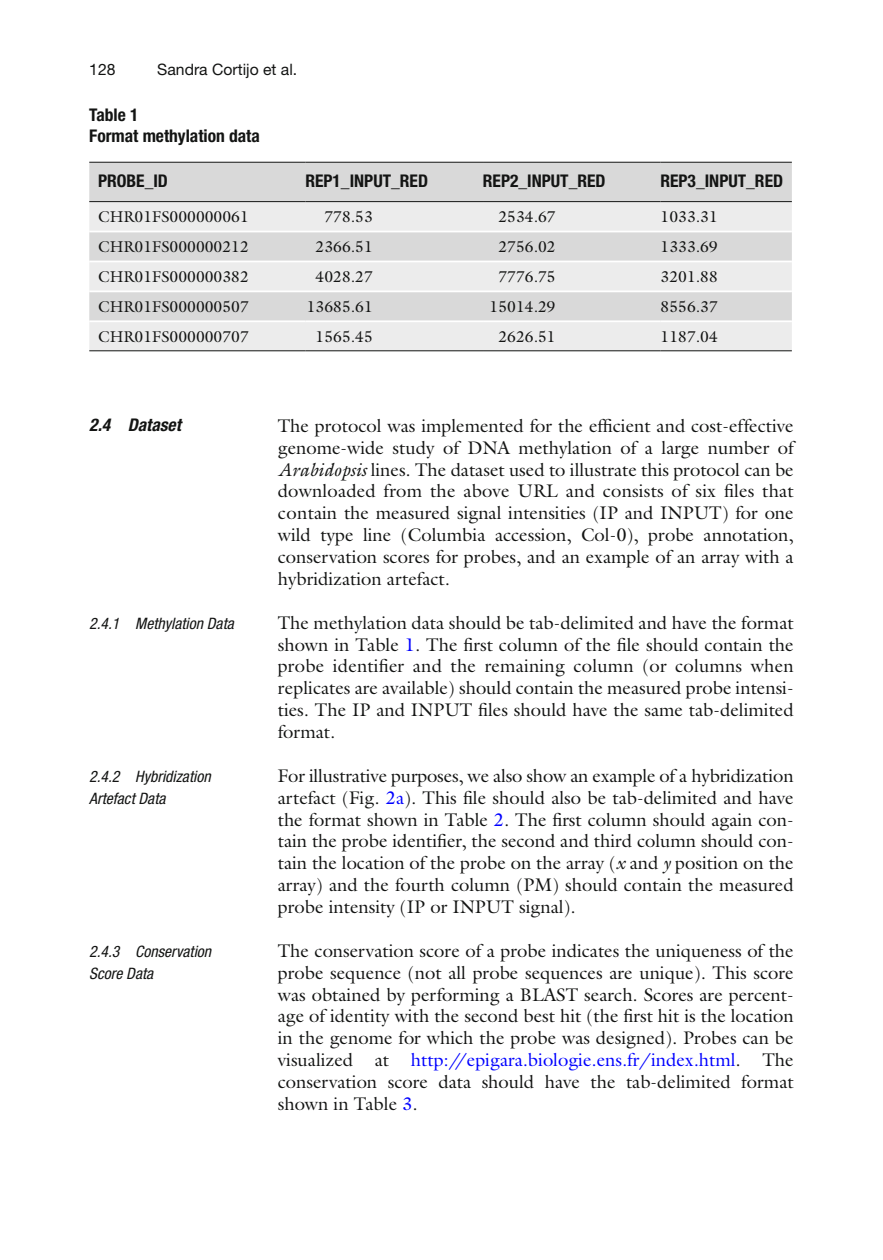
<style>
.page{position:relative;width:883px;height:1260px;background:#fff}
.page>*{position:absolute;margin:0;border:0;box-sizing:border-box;transform-origin:0 0}
.t1{font:18.38px/21.9px "Galliard";color:#131413;text-align:justify}
.t2{font:700 condensed 17.5px/21px "Helvetica Neue";color:#131413}
.t3{font:italic 700 condensed 17.5px "Helvetica Neue";color:#131413}
.t4{font:15.75px "Galliard";color:#131413}
.t5{font:italic condensed 15.75px/21.9px "Helvetica Neue";color:#131413}
.t6{font:15.75px "Helvetica Neue";color:#131413}
.s1{font-style:italic}
.s2{color:#00f}
</style>
<div class="page">
<div style="left:89px;top:163px;width:703px;height:38px;background:#d9d9d9"></div>
<svg style="left:89px;top:202px;width:703px;height:148px;fill:#ececec"></svg>
<hr style="left:89px;top:162px;width:216px;height:1px;background:#131413">
<hr style="left:89px;top:201px;width:216px;height:1px;background:#131413">
<hr style="left:305px;top:162px;width:178px;height:1px;background:#131413">
<hr style="left:305px;top:201px;width:178px;height:1px;background:#131413">
<hr style="left:483px;top:162px;width:178px;height:1px;background:#131413">
<hr style="left:483px;top:201px;width:178px;height:1px;background:#131413">
<hr style="left:661px;top:162px;width:131px;height:1px;background:#131413">
<hr style="left:661px;top:201px;width:131px;height:1px;background:#131413">
<hr style="left:89px;top:231px;width:703px;height:1px;background:#fff">
<hr style="left:89px;top:261px;width:703px;height:1px;background:#fff">
<hr style="left:89px;top:291px;width:703px;height:1px;background:#fff">
<hr style="left:483px;top:320px;width:178px;height:2px;background:#fff">
<hr style="left:483px;top:350px;width:178px;height:1px;background:#131413">
<hr style="left:305px;top:320px;width:178px;height:2px;background:#fff">
<hr style="left:305px;top:350px;width:178px;height:1px;background:#131413">
<hr style="left:661px;top:320px;width:131px;height:2px;background:#fff">
<hr style="left:661px;top:350px;width:131px;height:1px;background:#131413">
<hr style="left:89px;top:320px;width:216px;height:2px;background:#fff">
<hr style="left:89px;top:350px;width:216px;height:1px;background:#131413">
<p class="t6" style="left:89px;top:64px;width:28px">128</p>
<p class="t6" style="left:157px;top:64px;width:142px">Sandra Cortijo et al.</p>
<p class="t2" style="left:89px;top:105px;width:172px">Table 1<br>Format methylation data</p>
<p class="t2" style="left:98px;top:172px;width:71px">PROBE_ID</p>
<p class="t2" style="left:305px;top:172px;width:124px">REP1_INPUT_RED</p>
<p class="t2" style="left:483px;top:172px;width:124px">REP2_INPUT_RED</p>
<p class="t2" style="left:660px;top:172px;width:124px">REP3_INPUT_RED</p>
<p class="t4" style="left:98px;top:211px;width:152px">CHR01FS000000061</p>
<p class="t4" style="left:324px;top:211px;width:50px">778.53</p>
<p class="t4" style="left:498px;top:211px;width:59px">2534.67</p>
<p class="t4" style="left:661px;top:211px;width:59px">1033.31</p>
<p class="t4" style="left:98px;top:240px;width:152px">CHR01FS000000212</p>
<p class="t4" style="left:316px;top:240px;width:59px">2366.51</p>
<p class="t4" style="left:498px;top:240px;width:59px">2756.02</p>
<p class="t4" style="left:661px;top:240px;width:59px">1333.69</p>
<p class="t4" style="left:98px;top:270px;width:152px">CHR01FS000000382</p>
<p class="t4" style="left:316px;top:270px;width:59px">4028.27</p>
<p class="t4" style="left:498px;top:270px;width:59px">7776.75</p>
<p class="t4" style="left:661px;top:270px;width:59px">3201.88</p>
<p class="t4" style="left:98px;top:300px;width:152px">CHR01FS000000507</p>
<p class="t4" style="left:307px;top:300px;width:68px">13685.61</p>
<p class="t4" style="left:490px;top:300px;width:68px">15014.29</p>
<p class="t4" style="left:661px;top:300px;width:59px">8556.37</p>
<p class="t4" style="left:98px;top:330px;width:152px">CHR01FS000000707</p>
<p class="t4" style="left:316px;top:330px;width:59px">1565.45</p>
<p class="t4" style="left:498px;top:330px;width:59px">2626.51</p>
<p class="t4" style="left:661px;top:330px;width:59px">1187.04</p>
<p class="t3" style="left:89px;top:418px;width:93px">2.4 Dataset</p>
<p class="t5" style="left:89px;top:614px;width:146px">2.4.1 Methylation Data</p>
<p class="t5" style="left:89px;top:767px;width:123px">2.4.2 Hybridization<br>Artefact Data</p>
<p class="t5" style="left:89px;top:942px;width:123px">2.4.3 Conservation<br>Score Data</p>
<p class="t1" style="left:278px;top:417px;width:517px">The protocol was implemented for the efficient and cost-effective genome-wide study of DNA methylation of a large number of <span class="s1">Arabidopsis</span> lines. The dataset used to illustrate this protocol can be downloaded from the above URL and consists of six files that contain the measured signal intensities (IP and INPUT) for one wild type line (Columbia accession, Col-0), probe annotation, conservation scores for probes, and an example of an array with a hybridization artefact.</p>
<p class="t1" style="left:278px;top:613px;width:517px">The methylation data should be tab-delimited and have the format shown in Table <span class="s2">1</span>. The first column of the file should contain the probe identifier and the remaining column (or columns when replicates are available) should contain the measured probe intensi&shy;ties. The IP and INPUT files should have the same tab-delimited format.</p>
<p class="t1" style="left:278px;top:767px;width:517px">For illustrative purposes, we also show an example of a hybridization artefact (Fig. <span class="s2">2a</span>). This file should also be tab-delimited and have the format shown in Table <span class="s2">2</span>. The first column should again con&shy;tain the probe identifier, the second and third column should con&shy;tain the location of the probe on the array ( <span class="s1">x</span> and <span class="s1">y</span> position on the array) and the fourth column (PM) should contain the measured probe intensity (IP or INPUT signal).</p>
<p class="t1" style="left:278px;top:942px;width:517px">The conservation score of a probe indicates the uniqueness of the probe sequence (not all probe sequences are unique). This score was obtained by performing a BLAST search. Scores are percent&shy;age of identity with the second best hit (the first hit is the location in the genome for which the probe was designed). Probes can be visualized at <span class="s2">http://epigara.biologie.ens.fr/index.html</span> . The conservation score data should have the tab-delimited format shown in Table <span class="s2">3</span>.</p>
</div>
